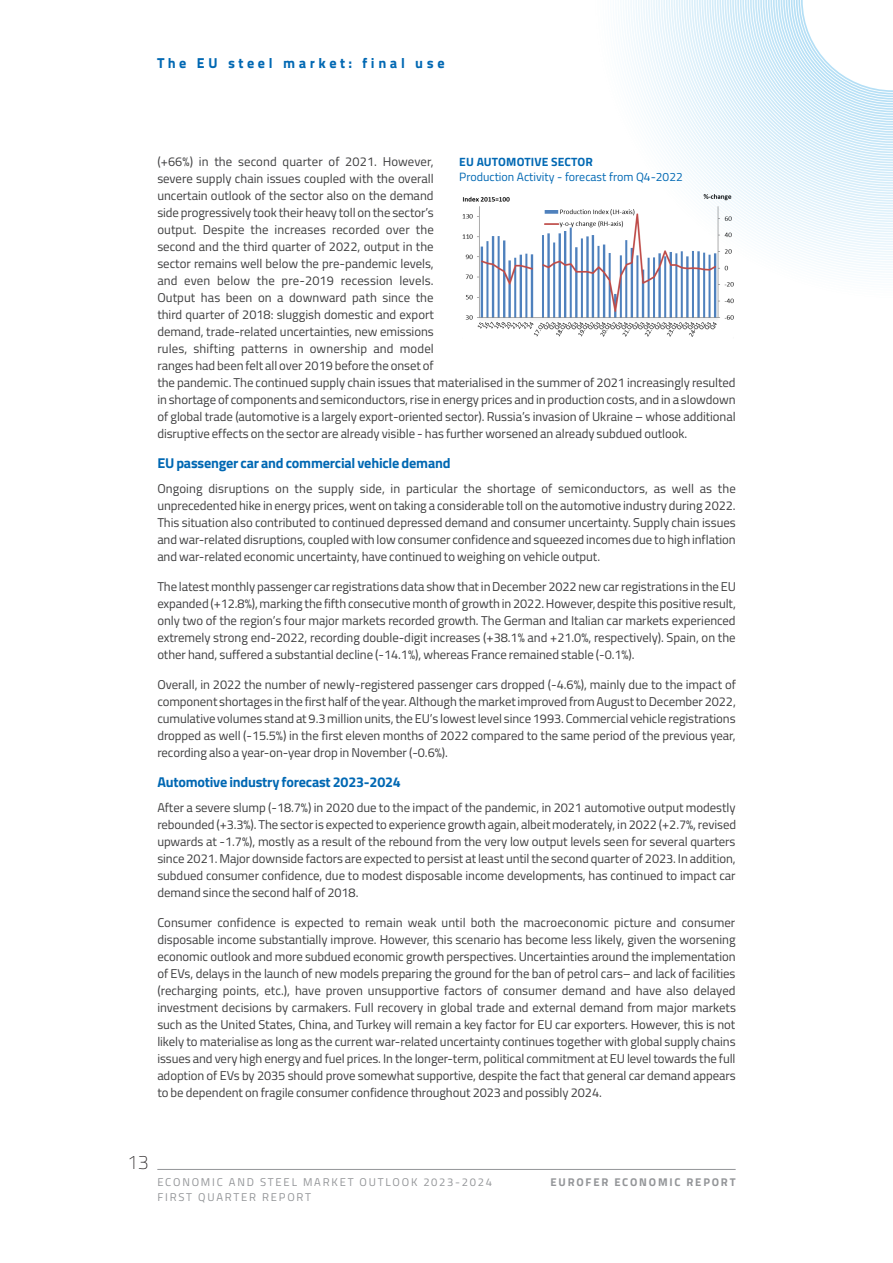
<style>
.page{position:relative;width:893px;height:1263px;background:#fff}
.page>*{position:absolute;margin:0;border:0;box-sizing:border-box;transform-origin:0 0}
.t1{font:100 19.5px "Titillium Web";color:#231f20}
.Petit_Titre___GE{font:700 14.25px "Titillium Web";letter-spacing:-.015em;color:#0168b3}
.t2{font:14.25px "Titillium Text 25 L 999 wt";letter-spacing:.25em;color:#0168b3}
.Corps_Texte___GE{font:12.75px/17px "Titillium Web";letter-spacing:-.005em;color:#3e3e3f;text-align:justify}
.Corps_de_Tableau{font:12px "Titillium Web";color:#0168b3}
.Titre_de_Tableau___G{font:700 12px "Titillium Web";letter-spacing:.01em;color:#0168b3}
.t3{font:11.25px "Titillium Web";letter-spacing:.16em;color:#939598}
.t4{font:700 11.25px "Titillium Web";letter-spacing:.16em;color:#939598}
</style>
<div class="page">
<hr style="left:157px;top:1169px;width:579px;height:1px;background:#939598">
<img style="left:462px;top:196px;width:272px;height:141px">
<svg style="left:594px;top:0;width:299px;height:298px"></svg>
<p class="t2" style="left:157px;top:52px;width:289px">The EU steel market: final use</p>
<p class="Corps_Texte___GE" style="left:157px;top:152px;width:580px;text-align:left">(+66%) in the second quarter of 2021. However,<br>severe supply chain issues coupled with the overall<br>uncertain outlook of the sector also on the demand<br>side progressively took their heavy toll on the sector’s<br>output. Despite the increases recorded over the<br>second and the third quarter of 2022, output in the<br>sector remains well below the pre-pandemic levels,<br>and even below the pre-2019 recession levels.<br>Output has been on a downward path since the<br>third quarter of 2018: sluggish domestic and export<br>demand, trade-related uncertainties, new emissions<br>rules, shifting patterns in ownership and model<br>ranges had been felt all over 2019 before the onset of<br>the pandemic. The continued supply chain issues that materialised in the summer of 2021 increasingly resulted in shortage of components and semiconductors, rise in energy prices and in production costs, and in a slowdown of global trade (automotive is a largely export-oriented sector). Russia’s invasion of Ukraine – whose additional disruptive effects on the sector are already visible - has further worsened an already subdued outlook.</p>
<p class="Petit_Titre___GE" style="left:157px;top:452px;width:295px">EU passenger car and commercial vehicle demand</p>
<p class="Corps_Texte___GE" style="left:157px;top:480px;width:580px">Ongoing disruptions on the supply side, in particular the shortage of semiconductors, as well as the unprecedented hike in energy prices, went on taking a considerable toll on the automotive industry during 2022.<br>This situation also contributed to continued depressed demand and consumer uncertainty. Supply chain issues and war-related disruptions, coupled with low consumer confidence and squeezed incomes due to high inflation and war-related economic uncertainty, have continued to weighing on vehicle output.</p>
<p class="Corps_Texte___GE" style="left:157px;top:577px;width:580px">The latest monthly passenger car registrations data show that in December 2022 new car registrations in the EU expanded (+12.8%), marking the fifth consecutive month of growth in 2022. However, despite this positive result, only two of the region’s four major markets recorded growth. The German and Italian car markets experienced extremely strong end-2022, recording double-digit increases (+38.1% and +21.0%, respectively). Spain, on the other hand, suffered a substantial decline (-14.1%), whereas France remained stable (-0.1%).</p>
<p class="Corps_Texte___GE" style="left:157px;top:675px;width:580px">Overall, in 2022 the number of newly-registered passenger cars dropped (-4.6%), mainly due to the impact of component shortages in the first half of the year. Although the market improved from August to December 2022, cumulative volumes stand at 9.3 million units, the EU’s lowest level since 1993. Commercial vehicle registrations dropped as well (-15.5%) in the first eleven months of 2022 compared to the same period of the previous year, recording also a year-on-year drop in November (-0.6%).</p>
<p class="Petit_Titre___GE" style="left:157px;top:771px;width:245px">Automotive industry forecast 2023-2024</p>
<p class="Corps_Texte___GE" style="left:157px;top:798px;width:580px">After a severe slump (-18.7%) in 2020 due to the impact of the pandemic, in 2021 automotive output modestly rebounded (+3.3%). The sector is expected to experience growth again, albeit moderately, in 2022 (+2.7%, revised upwards at -1.7%), mostly as a result of the rebound from the very low output levels seen for several quarters since 2021. Major downside factors are expected to persist at least until the second quarter of 2023. In addition, subdued consumer confidence, due to modest disposable income developments, has continued to impact car demand since the second half of 2018.</p>
<p class="Corps_Texte___GE" style="left:157px;top:913px;width:580px">Consumer confidence is expected to remain weak until both the macroeconomic picture and consumer disposable income substantially improve. However, this scenario has become less likely, given the worsening economic outlook and more subdued economic growth perspectives. Uncertainties around the implementation of EVs, delays in the launch of new models preparing the ground for the ban of petrol cars– and lack of facilities (recharging points, etc.), have proven unsupportive factors of consumer demand and have also delayed investment decisions by carmakers. Full recovery in global trade and external demand from major markets such as the United States, China, and Turkey will remain a key factor for EU car exporters. However, this is not likely to materialise as long as the current war-related uncertainty continues together with global supply chains issues and very high energy and fuel prices. In the longer-term, political commitment at EU level towards the full adoption of EVs by 2035 should prove somewhat supportive, despite the fact that general car demand appears to be dependent on fragile consumer confidence throughout 2023 and possibly 2024.</p>
<p class="Titre_de_Tableau___G" style="left:459px;top:152px;width:135px">EU AUTOMOTIVE SECTOR</p>
<p class="Corps_de_Tableau" style="left:459px;top:168px;width:225px">Production Activity - forecast from Q4-2022</p>
<h1 class="t1" style="left:127px;top:1148px;width:23px">13</h1>
<p class="t3" style="left:157px;top:1174px;width:336px">ECONOMIC AND STEEL MARKET OUTLOOK 2023-2024</p>
<p class="t4" style="left:550px;top:1174px;width:187px">EUROFER ECONOMIC REPORT</p>
<p class="t3" style="left:157px;top:1189px;width:155px">FIRST QUARTER REPORT</p>
</div>
